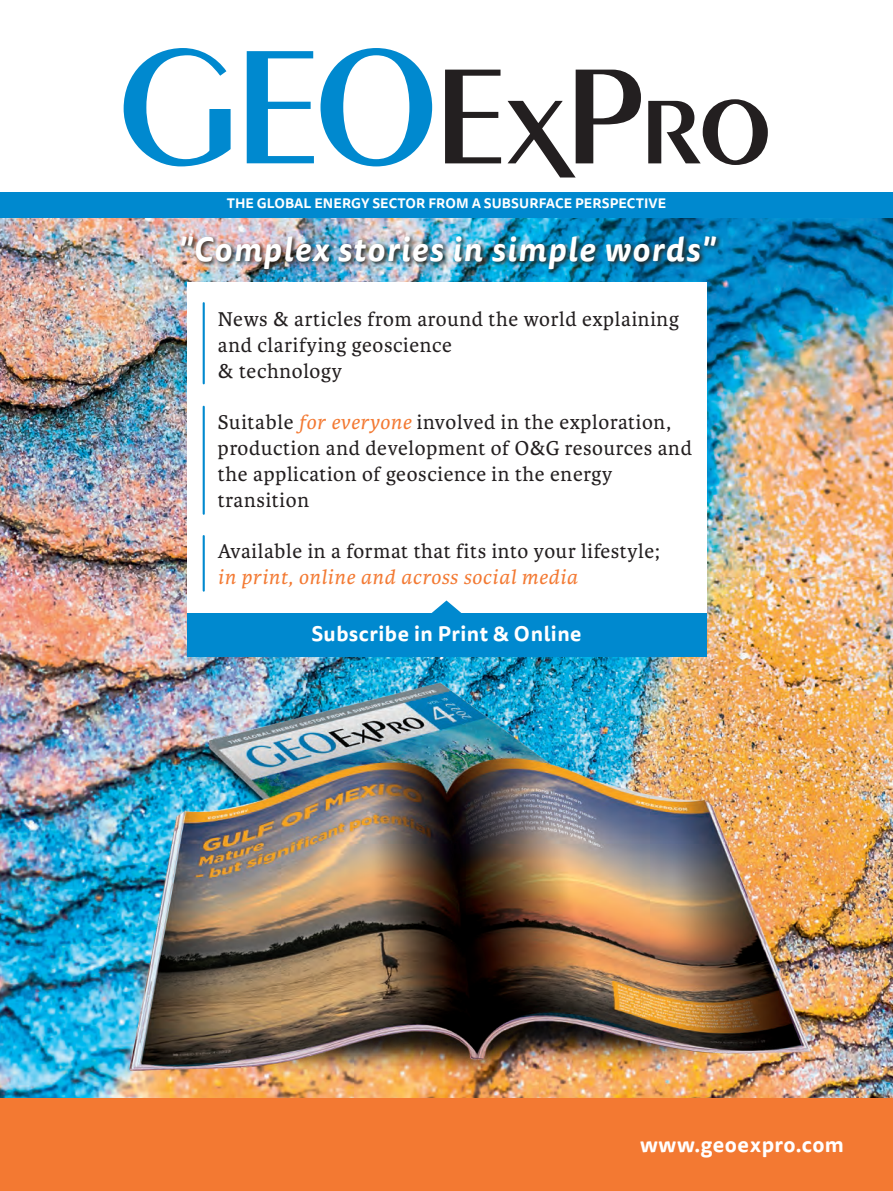
<style>
.page{position:relative;width:893px;height:1191px;background:#fff}
.page>*{position:absolute;margin:0;border:0;box-sizing:border-box;transform-origin:0 0}
.t1{font:italic 700 33px "Tisa Sans Pro";letter-spacing:.05em;color:#fff}
.t2{font:21.3px/25.8px "Karmina";letter-spacing:.03em;color:#231f20}
.t3{font:italic 21.3px "Karmina";letter-spacing:.03em;color:#f37932}
.t4{font:700 21px "Tisa Sans Pro";letter-spacing:.025em;color:#fff}
.t5{font:700 20.55px "Tisa Sans Pro";letter-spacing:.025em;color:#fff}
.t6{font:700 13.5px "Tisa Sans Pro";letter-spacing:.01em;color:#fff}
.s1{font-style:italic;color:#f37932}
</style>
<div class="page">
<img style="left:0;top:217px;width:893px;height:881px">
<img style="left:179px;top:234px;width:544px;height:41px">
<div style="left:0;top:1098px;width:893px;height:93px;background:#f37932"></div>
<div style="left:0;top:192px;width:893px;height:25px;background:#0089cf"></div>
<img style="left:97px;top:661px;width:741px;height:437px">
<div style="left:187px;top:282px;width:519px;height:331px;background:#fff"></div>
<div style="left:187px;top:613px;width:519px;height:44px;background:#0089cf"></div>
<svg style="left:431px;top:600px;width:31px;height:13px"></svg>
<hr style="left:203px;top:303px;width:2px;height:80px;background:#0089cf">
<hr style="left:203px;top:536px;width:2px;height:54px;background:#0089cf">
<hr style="left:203px;top:407px;width:2px;height:107px;background:#0089cf">
<svg style="left:445px;top:70px;width:323px;height:107px"></svg>
<svg style="left:124px;top:48px;width:308px;height:118px"></svg>
<p class="t6" style="left:227px;top:193px;width:441px">THE GLOBAL ENERGY SECTOR FROM A SUBSURFACE PERSPECTIVE</p>
<h1 class="t1" style="left:178px;top:225px;width:538px">"Complex stories in simple words"</h1>
<p class="t2" style="left:218px;top:307px;width:462px">News &amp; articles from around the world explaining and clarifying geoscience<br>&amp; technology</p>
<p class="t2" style="left:218px;top:410px;width:475px">Suitable <span class="s1">for everyone</span> involved in the exploration, production and development of O&amp;G resources and the application of geoscience in the energy transition</p>
<p class="t2" style="left:218px;top:538px;width:444px">Available in a format that fits into your lifestyle;</p>
<p class="t3" style="left:218px;top:565px;width:361px">in print, online and across social media</p>
<p class="t5" style="left:311px;top:619px;width:272px">Subscribe in Print &amp; Online</p>
<p class="t4" style="left:640px;top:1129px;width:206px">www.geoexpro.com</p>
</div>
